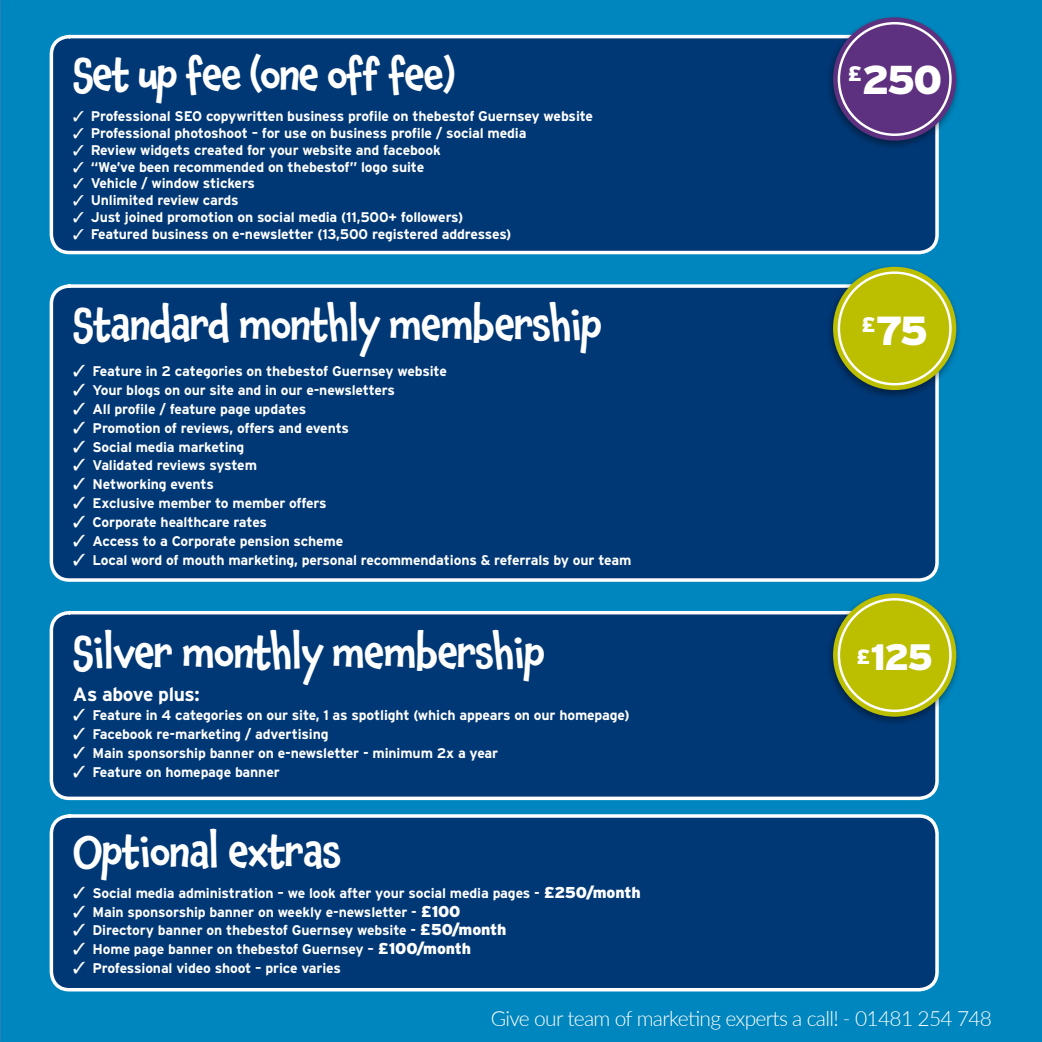
<style>
.page{position:relative;width:1042px;height:1042px;background:#0086be}
.page>*{position:absolute;margin:0;border:0;box-sizing:border-box;transform-origin:0 0}
.t1{font:500 42px "Chaloops";letter-spacing:-.03em;color:#fff}
.t2{font:900 40.6px "Interstate";color:#fff}
.t3{font:900 40.25px "Interstate";color:#fff}
.t4{font:900 36.75px "Interstate";color:#fff}
.t5{font:300 21px "Lato";letter-spacing:-.035em;color:#fff}
.t6{font:700 19.25px "Interstate";letter-spacing:-.02em;color:#fff}
.t7{font:700 14px "Interstate";letter-spacing:-.01em;color:#fff}
.s1{font-weight:900;font-size:15.75px}
</style>
<div class="page">
<div style="left:51px;top:613px;width:886px;height:185px;background:#003875;border-radius:18px"></div>
<div style="left:50px;top:611px;width:889px;height:189px;border:4px solid #fff;border-radius:18px"></div>
<div style="left:51px;top:816px;width:886px;height:173px;background:#003875;border-radius:18px"></div>
<div style="left:50px;top:814px;width:889px;height:177px;border:4px solid #fff;border-radius:18px"></div>
<div style="left:51px;top:37px;width:886px;height:215px;background:#003875;border-radius:18px"></div>
<div style="left:50px;top:35px;width:889px;height:219px;border:4px solid #fff;border-radius:18px"></div>
<div style="left:51px;top:286px;width:886px;height:294px;background:#003875;border-radius:18px"></div>
<div style="left:50px;top:284px;width:889px;height:298px;border:4px solid #fff;border-radius:18px"></div>
<div style="left:827px;top:15px;width:134px;height:135px;background:#000;opacity:.4"></div>
<div style="left:833px;top:17px;width:123px;height:124px;background:#5d317f;border-radius:50%"></div>
<svg style="left:837px;top:22px;width:114px;height:114px"></svg>
<div style="left:827px;top:265px;width:134px;height:135px;background:#000;opacity:.4"></div>
<div style="left:833px;top:267px;width:123px;height:123px;background:#bcbe00;border-radius:50%"></div>
<svg style="left:837px;top:271px;width:114px;height:114px"></svg>
<div style="left:827px;top:591px;width:134px;height:135px;background:#000;opacity:.4"></div>
<div style="left:833px;top:593px;width:123px;height:124px;background:#bcbe00;border-radius:50%"></div>
<svg style="left:837px;top:598px;width:114px;height:114px"></svg>
<h1 class="t1" style="left:73px;top:40px;width:384px">Set up fee (one off fee)</h1>
<p class="t7" style="left:73px;top:108px;width:521px">✓ Professional SEO copywritten business profile on thebestof Guernsey website</p>
<p class="t7" style="left:73px;top:124px;width:455px">✓ Professional photoshoot – for use on business profile / social media</p>
<p class="t7" style="left:73px;top:141px;width:369px">✓ Review widgets created for your website and facebook</p>
<p class="t7" style="left:73px;top:158px;width:353px">✓ “We’ve been recommended on thebestof” logo suite</p>
<p class="t7" style="left:73px;top:175px;width:184px">✓ Vehicle / window stickers</p>
<p class="t7" style="left:73px;top:192px;width:167px">✓ Unlimited review cards</p>
<p class="t7" style="left:73px;top:208px;width:392px">✓ Just joined promotion on social media (11,500+ followers)</p>
<p class="t7" style="left:73px;top:225px;width:440px">✓ Featured business on e-newsletter (13,500 registered addresses)</p>
<h1 class="t1" style="left:73px;top:290px;width:531px">Standard monthly membership</h1>
<p class="t7" style="left:73px;top:362px;width:375px">✓ Feature in 2 categories on thebestof Guernsey website</p>
<p class="t7" style="left:73px;top:381px;width:323px">✓ Your blogs on our site and in our e-newsletters</p>
<p class="t7" style="left:73px;top:400px;width:235px">✓ All profile / feature page updates</p>
<p class="t7" style="left:73px;top:419px;width:278px">✓ Promotion of reviews, offers and events</p>
<p class="t7" style="left:73px;top:438px;width:173px">✓ Social media marketing</p>
<p class="t7" style="left:73px;top:457px;width:186px">✓ Validated reviews system</p>
<p class="t7" style="left:73px;top:476px;width:143px">✓ Networking events</p>
<p class="t7" style="left:73px;top:495px;width:255px">✓ Exclusive member to member offers</p>
<p class="t7" style="left:73px;top:514px;width:196px">✓ Corporate healthcare rates</p>
<p class="t7" style="left:73px;top:532px;width:272px">✓ Access to a Corporate pension scheme</p>
<p class="t7" style="left:73px;top:551px;width:560px">✓ Local word of mouth marketing, personal recommendations &amp; referrals by our team</p>
<h1 class="t1" style="left:73px;top:618px;width:474px">Silver monthly membership</h1>
<h3 class="t6" style="left:73px;top:682px;width:128px">As above plus:</h3>
<p class="t7" style="left:73px;top:706px;width:558px">✓ Feature in 4 categories on our site, 1 as spotlight (which appears on our homepage)</p>
<p class="t7" style="left:73px;top:725px;width:257px">✓ Facebook re-marketing / advertising</p>
<p class="t7" style="left:73px;top:744px;width:427px">✓ Main sponsorship banner on e-newsletter - minimum 2x a year</p>
<p class="t7" style="left:73px;top:763px;width:208px">✓ Feature on homepage banner</p>
<h1 class="t1" style="left:73px;top:817px;width:270px">Optional extras</h1>
<p class="t7" style="left:73px;top:884px;width:569px">✓ Social media administration – we look after your social media pages - <span class="s1">£250/month</span></p>
<p class="t7" style="left:73px;top:903px;width:389px">✓ Main sponsorship banner on weekly e-newsletter - <span class="s1">£100</span></p>
<p class="t7" style="left:73px;top:922px;width:435px">✓ Directory banner on thebestof Guernsey website - <span class="s1">£50/month</span></p>
<p class="t7" style="left:73px;top:941px;width:400px">✓ Home page banner on thebestof Guernsey – <span class="s1">£100/month</span></p>
<p class="t7" style="left:73px;top:960px;width:270px">✓ Professional video shoot – price varies</p>
<h3 class="t3" style="left:847px;top:55px;width:96px"><sup>£</sup>250</h3>
<h2 class="t2" style="left:861px;top:306px;width:69px"><sup>£</sup>75</h2>
<h3 class="t4" style="left:856px;top:634px;width:78px"><sup>£</sup>125</h3>
<h3 class="t5" style="left:491px;top:1003px;width:503px">Give our team of marketing experts a call! - 01481 254 748</h3>
</div>
